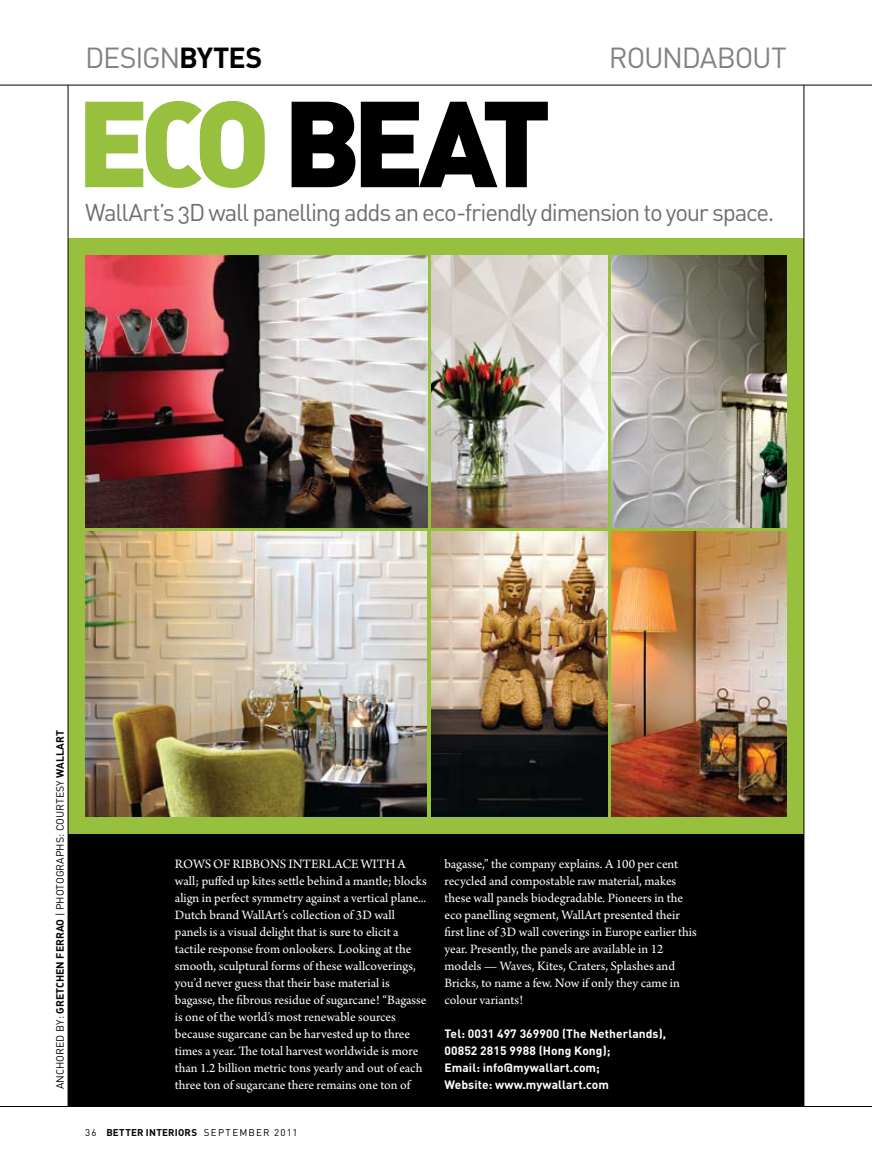
<style>
.page{position:relative;width:872px;height:1170px;background:#fff}
.page>*{position:absolute;margin:0;border:0;box-sizing:border-box;transform-origin:0 0}
.t1{font:120px "DIN Black Alternate";letter-spacing:-.08em;color:#000}
.t2{font:28.65px "DIN Regular Alternate";letter-spacing:-.045em;color:#808285}
.t3{font:24px "DIN Regular Alternate";letter-spacing:-.05em;color:#6d6f71}
.t4{font:13.5px/17px "Arno Pro";color:#fff}
.t5{font:700 12px/17px "DIN";letter-spacing:.01em;color:#fff}
.t6{font:10.5px "DIN Bold Alternate";color:#000}
.t7{font:9.75px "DIN";letter-spacing:.125em;color:#000}
.s1{font-family:"DIN Bold Alternate";color:#000}
.s2{color:#96c03d}
.s3{font-family:"DIN Regular Alternate"}
.s4{font-family:"DIN"}
.s5{font-family:"DIN Bold Alternate"}
</style>
<div class="page">
<div style="left:68px;top:238px;width:736px;height:595px;background:#96c03d"></div>
<div style="left:68px;top:833px;width:736px;height:273px;background:#000"></div>
<hr style="left:803px;top:85px;width:1px;height:1021px;background:#000">
<hr style="left:68px;top:85px;width:1px;height:1021px;background:#000">
<hr style="left:0;top:1106px;width:872px;height:1px;background:#000">
<hr style="left:0;top:85px;width:872px;height:1px;background:#000">
<img style="left:85px;top:256px;width:342px;height:271px">
<img style="left:611px;top:255px;width:176px;height:272px">
<img style="left:432px;top:531px;width:175px;height:285px">
<img style="left:611px;top:531px;width:176px;height:285px">
<img style="left:432px;top:255px;width:175px;height:272px">
<img style="left:85px;top:531px;width:341px;height:285px">
<h2 class="t2" style="left:85px;top:40px;width:179px">Design<span class="s1">BYTES</span></h2>
<h2 class="t2" style="left:609px;top:40px;width:179px">roundabout</h2>
<h1 class="t1" style="left:77px;top:63px;width:476px"><span class="s2">ECO</span> BEAT</h1>
<h3 class="t3" style="left:85px;top:197px;width:691px">WallArt’s 3D wall panelling adds an eco-friendly dimension to your space.</h3>
<p class="t6" style="left:53px;top:1089px;width:360px;rotate:-90deg"><span class="s3">Anchored by:</span> Gretchen Ferrao <span class="s4">| PHOTOGRAPHs: courtesy</span> WallArt</p>
<p class="t4" style="left:175px;top:856px;width:253px">Rows of ribbons interlace with a wall; puffed up kites settle behind a mantle; blocks align in perfect symmetry against a vertical plane...<br>Dutch brand WallArt’s collection of 3D wall panels is a visual delight that is sure to elicit a tactile response from onlookers. Looking at the smooth, sculptural forms of these wallcoverings, you’d never guess that their base material is bagasse, the fibrous residue of sugarcane! “Bagasse is one of the world’s most renewable sources because sugarcane can be harvested up to three times a year. The total harvest worldwide is more than 1.2 billion metric tons yearly and out of each three ton of sugarcane there remains one ton of</p>
<p class="t7" style="left:85px;top:1125px;width:214px">36 <span class="s5">BETTER INTERIORS</span> SEPTEMBER 2011</p>
<p class="t4" style="left:444px;top:856px;width:254px">bagasse,” the company explains. A 100 per cent recycled and compostable raw material, makes these wall panels biodegradable. Pioneers in the eco panelling segment, WallArt presented their first line of 3D wall coverings in Europe earlier this year. Presently, the panels are available in 12 models — Waves, Kites, Craters, Splashes and Bricks, to name a few. Now if only they came in colour variants!</p>
<p class="t5" style="left:444px;top:1024px;width:223px">Tel: 0031 497 369900 (The Netherlands),<br>00852 2815 9988 (Hong Kong);<br>Email: info@mywallart.com;<br>Website: www.mywallart.com</p>
</div>
